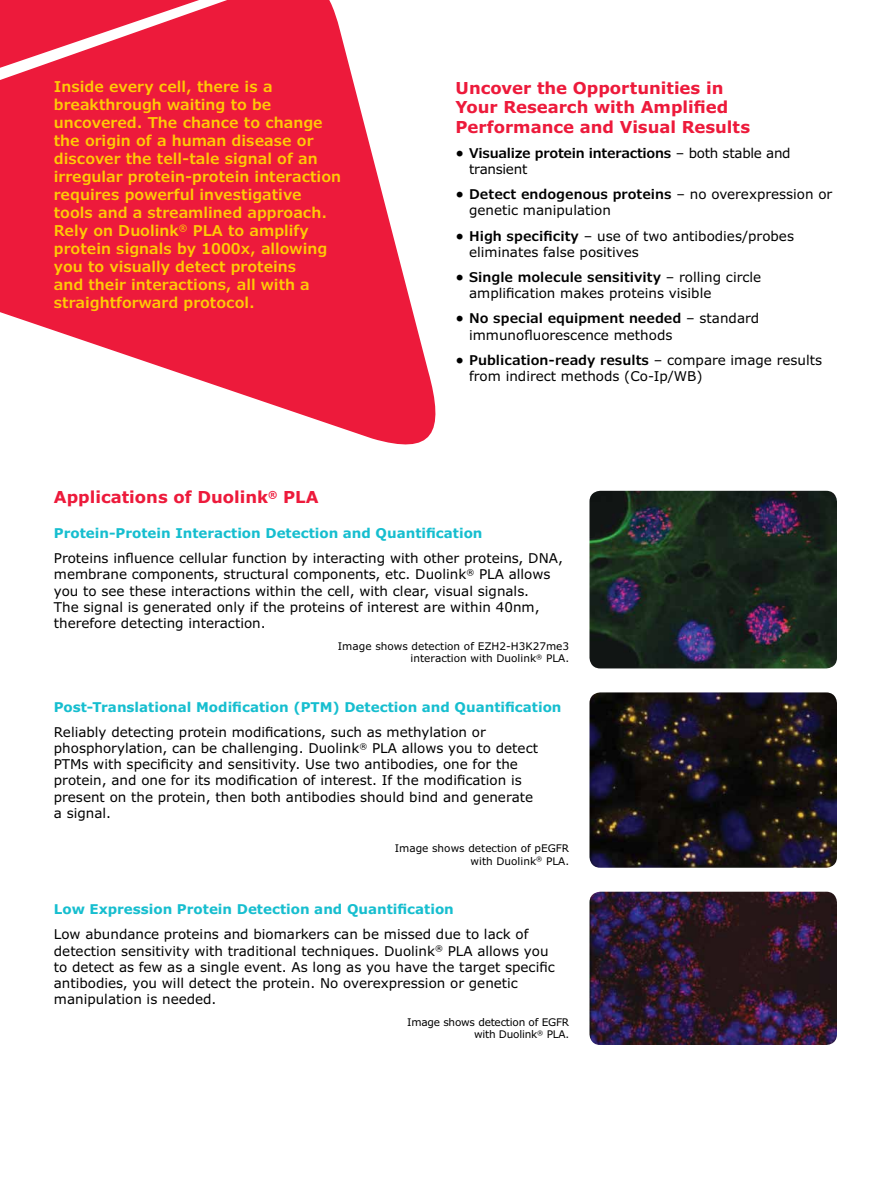
<style>
.page{position:relative;width:891px;height:1188px;background:#fff}
.page>*{position:absolute;margin:0;border:0;box-sizing:border-box;transform-origin:0 0}
.t1{font:700 16.5px/19.5px "Verdana Pro";color:#ed1a3b}
.t2{font:600 15px/18px "Verdana Pro";color:#ffcb05}
.t3{font:13.5px/16.2px "Verdana Pro";color:#000}
.t4{font:700 13.5px "Verdana Pro";color:#16becf}
.t5{font:600 13.5px/16.2px "Verdana Pro";letter-spacing:-.02em;color:#000}
.t6{font:10.5px/12.6px "Verdana Pro";color:#000;text-align:right}
.t7{font:10.5px/12.6px "Verdana Pro";letter-spacing:-.02em;color:#000;text-align:right}
.s1{font-weight:400}
.s2{font-weight:600}
</style>
<div class="page">
<svg style="left:0;top:0;width:436px;height:445px;fill:#ed1a3b"></svg>
<div style="left:0;top:0;width:327px;height:168px;background:#ed1a3b"></div>
<img style="left:590px;top:491px;width:247px;height:177px">
<img style="left:590px;top:692px;width:247px;height:176px">
<img style="left:590px;top:892px;width:247px;height:153px">
<p class="t2" style="left:54px;top:78px;width:289px">Inside every cell, there is a breakthrough waiting to be uncovered. The chance to change the origin of a human disease or discover the tell-tale signal of an irregular protein-protein interaction requires powerful investigative tools and a streamlined approach.<br>Rely on Duolink<sup>®</sup> PLA to amplify protein signals by 1000x, allowing you to visually detect proteins<br>and their interactions, all with a straightforward protocol.</p>
<p class="t1" style="left:456px;top:78px;width:296px">Uncover the Opportunities in<br>Your Research with Amplified<br>Performance and Visual Results</p>
<p class="t5" style="left:469px;top:145px;width:323px;text-indent:-14px">• Visualize protein interactions <span class="s1">– both stable and transient</span></p>
<p class="t3" style="left:469px;top:186px;width:365px;text-indent:-14px"><span class="s2">• Detect endogenous proteins</span> – no overexpression or genetic manipulation</p>
<p class="t3" style="left:469px;top:228px;width:326px;text-indent:-14px"><span class="s2">• High specificity</span> – use of two antibodies/probes eliminates false positives</p>
<p class="t3" style="left:469px;top:269px;width:294px;text-indent:-14px"><span class="s2">• Single molecule sensitivity</span> – rolling circle amplification makes proteins visible</p>
<p class="t3" style="left:469px;top:311px;width:292px;text-indent:-14px"><span class="s2">• No special equipment needed</span> – standard immunofluorescence methods</p>
<p class="t3" style="left:469px;top:352px;width:355px;text-indent:-14px"><span class="s2">• Publication-ready results</span> – compare image results from indirect methods (Co-Ip/WB)</p>
<p class="t1" style="left:54px;top:488px;width:266px">Applications of Duolink<sup>®</sup> PLA</p>
<p class="t4" style="left:54px;top:524px;width:430px">Protein-Protein Interaction Detection and Quantification</p>
<p class="t3" style="left:54px;top:550px;width:511px">Proteins influence cellular function by interacting with other proteins, DNA, membrane components, structural components, etc. Duolink<sup>®</sup> PLA allows you to see these interactions within the cell, with clear, visual signals.<br>The signal is generated only if the proteins of interest are within 40nm, therefore detecting interaction.</p>
<p class="t6" style="left:338px;top:640px;width:233px">Image shows detection of EZH2-H3K27me3 interaction with Duolink<sup>®</sup> PLA.</p>
<p class="t4" style="left:54px;top:698px;width:509px">Post-Translational Modification (PTM) Detection and Quantification</p>
<p class="t3" style="left:54px;top:724px;width:486px">Reliably detecting protein modifications, such as methylation or phosphorylation, can be challenging. Duolink<sup>®</sup> PLA allows you to detect PTMs with specificity and sensitivity. Use two antibodies, one for the protein, and one for its modification of interest. If the modification is present on the protein, then both antibodies should bind and generate a signal.</p>
<p class="t6" style="left:395px;top:842px;width:176px">Image shows detection of pEGFR with Duolink<sup>®</sup> PLA.</p>
<p class="t4" style="left:54px;top:900px;width:402px">Low Expression Protein Detection and Quantification</p>
<p class="t3" style="left:54px;top:927px;width:502px">Low abundance proteins and biomarkers can be missed due to lack of detection sensitivity with traditional techniques. Duolink<sup>®</sup> PLA allows you to detect as few as a single event. As long as you have the target specific antibodies, you will detect the protein. No overexpression or genetic manipulation is needed.</p>
<p class="t7" style="left:407px;top:1016px;width:164px">Image shows detection of EGFR with Duolink<sup>®</sup> PLA.</p>
</div>
